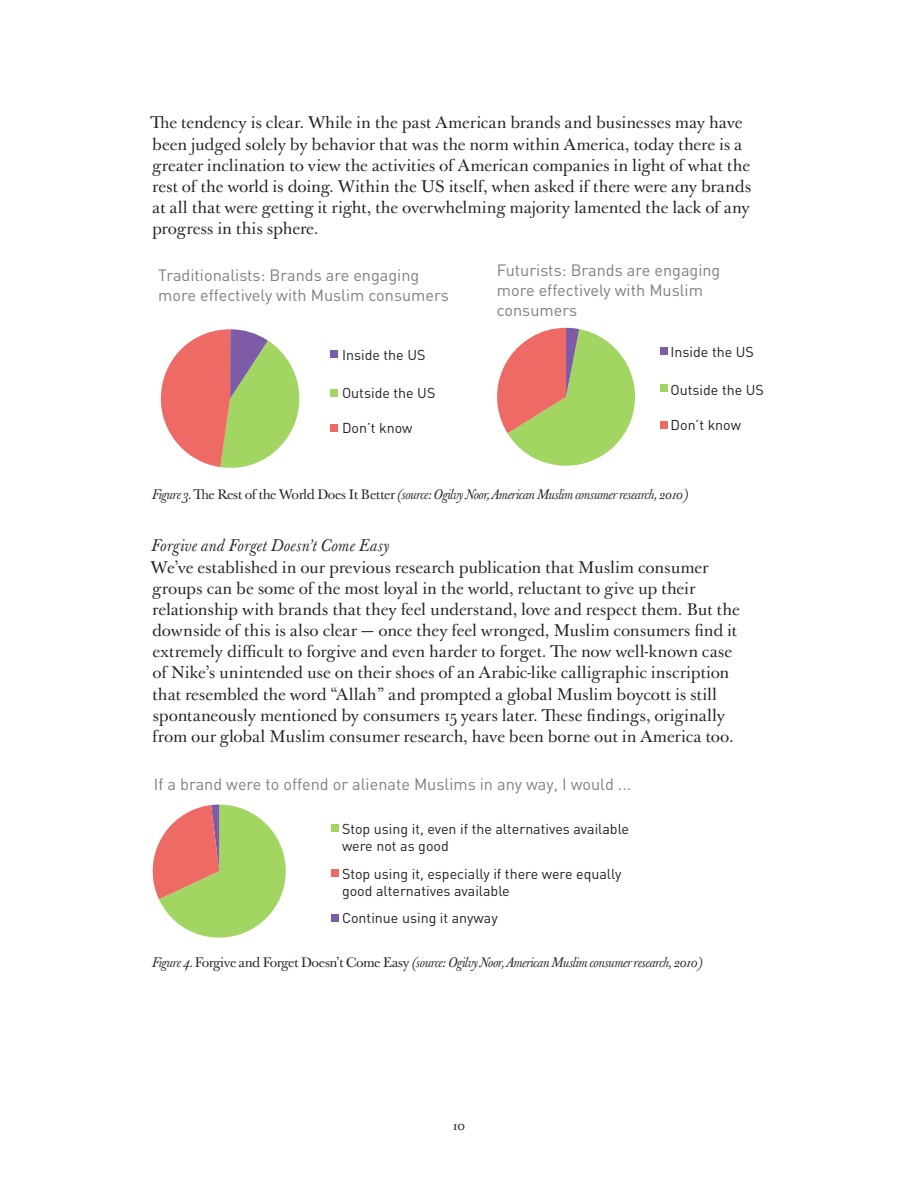
<style>
.page{position:relative;width:918px;height:1188px;background:#fff}
.page>*{position:absolute;margin:0;border:0;box-sizing:border-box;transform-origin:0 0}
.t1{font:16.5px/21.1px "Ogilvy J Baskerville";letter-spacing:-.005em;color:#231f20}
.t2{font:italic 16.5px "Ogilvy J Baskerville";letter-spacing:.015em;color:#231f20}
.t3{font:16.2px/19.5px "DIN";color:#807f7d}
.t4{font:14.25px/17.1px "DIN";color:#231f20}
.t5{font:italic 13.5px "Ogilvy J Baskerville";letter-spacing:-.035em;color:#231f20}
.t6{font:13.5px "Ogilvy J Baskerville";color:#231f20}
.s1{font-style:normal}
</style>
<div class="page">
<div style="left:331px;top:390px;width:7px;height:7px;background:#a3d562"></div>
<div style="left:661px;top:385px;width:7px;height:7px;background:#a3d562"></div>
<div style="left:331px;top:425px;width:7px;height:7px;background:#ee6a65"></div>
<div style="left:661px;top:422px;width:7px;height:7px;background:#ee6a65"></div>
<div style="left:331px;top:350px;width:7px;height:7px;background:#7e5ba6"></div>
<div style="left:661px;top:348px;width:7px;height:7px;background:#7e5ba6"></div>
<svg style="left:497px;top:328px;width:138px;height:138px"></svg>
<svg style="left:160px;top:329px;width:140px;height:139px"></svg>
<div style="left:331px;top:825px;width:7px;height:7px;background:#a3d562"></div>
<div style="left:331px;top:870px;width:7px;height:7px;background:#ee6a65"></div>
<div style="left:331px;top:914px;width:7px;height:7px;background:#7e5ba6"></div>
<svg style="left:152px;top:805px;width:134px;height:133px"></svg>
<p class="t1" style="left:150px;top:113px;width:602px">The tendency is clear. While in the past American brands and businesses may have been judged solely by behavior that was the norm within America, today there is a greater inclination to view the activities of American companies in light of what the rest of the world is doing. Within the US itself, when asked if there were any brands at all that were getting it right, the overwhelming majority lamented the lack of any progress in this sphere.</p>
<p class="t3" style="left:158px;top:265px;width:292px">Traditionalists: Brands are engaging more effectively with Muslim consumers</p>
<p class="t4" style="left:342px;top:346px;width:85px">Inside the US</p>
<p class="t4" style="left:342px;top:384px;width:95px">Outside the US</p>
<p class="t4" style="left:342px;top:419px;width:72px">Don’t know</p>
<p class="t3" style="left:497px;top:261px;width:225px">Futurists: Brands are engaging more effectively with Muslim consumers</p>
<p class="t4" style="left:671px;top:343px;width:85px">Inside the US</p>
<p class="t4" style="left:671px;top:381px;width:95px">Outside the US</p>
<p class="t4" style="left:671px;top:416px;width:72px">Don’t know</p>
<p class="t5" style="left:152px;top:486px;width:538px">Figure 3. <span class="s1">The Rest of the World Does It Better</span> (source: Ogilvy Noor, American Muslim consumer research, 2010)</p>
<p class="t2" style="left:151px;top:535px;width:240px">Forgive and Forget Doesn’t Come Easy</p>
<p class="t1" style="left:151px;top:557px;width:591px">We’ve established in our previous research publication that Muslim consumer groups can be some of the most loyal in the world, reluctant to give up their relationship with brands that they feel understand, love and respect them. But the downside of this is also clear — once they feel wronged, Muslim consumers find it extremely difficult to forgive and even harder to forget. The now well-known case of Nike’s unintended use on their shoes of an Arabic-like calligraphic inscription that resembled the word “Allah” and prompted a global Muslim boycott is still spontaneously mentioned by consumers 15 years later. These findings, originally from our global Muslim consumer research, have been borne out in America too.</p>
<p class="t3" style="left:154px;top:774px;width:479px">If a brand were to offend or alienate Muslims in any way, I would ...</p>
<p class="t4" style="left:342px;top:820px;width:289px">Stop using it, even if the alternatives available were not as good</p>
<p class="t4" style="left:342px;top:865px;width:281px">Stop using it, especially if there were equally good alternatives available</p>
<p class="t4" style="left:342px;top:910px;width:157px">Continue using it anyway</p>
<p class="t5" style="left:152px;top:954px;width:552px">Figure 4. <span class="s1">Forgive and Forget Doesn’t Come Easy</span> (source: Ogilvy Noor, American Muslim consumer research, 2010)</p>
<p class="t6" style="left:453px;top:1116px;width:14px">10</p>
</div>
